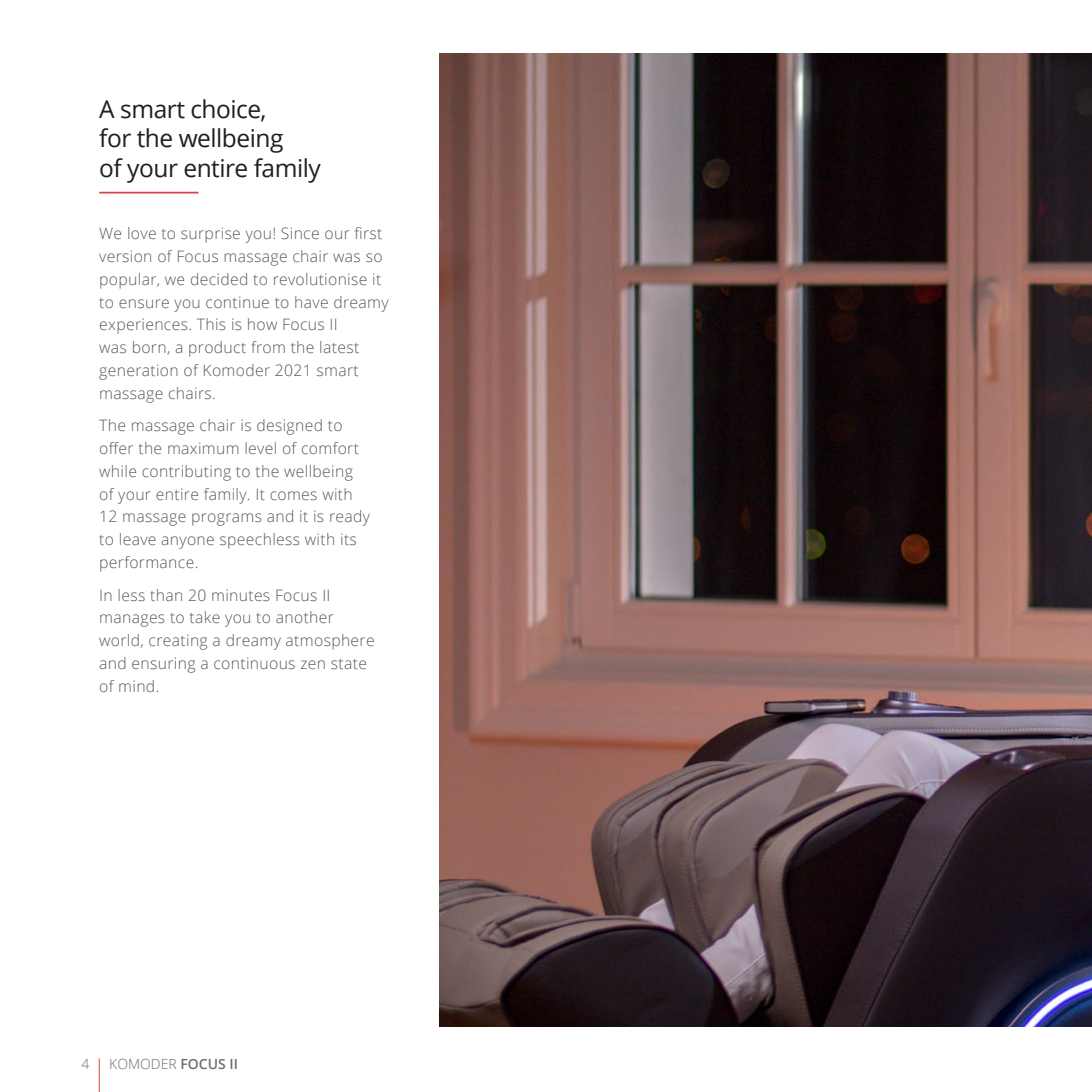
<style>
.page{position:relative;width:1092px;height:1092px;background:#fff}
.page>*{position:absolute;margin:0;border:0;box-sizing:border-box;transform-origin:0 0}
.t1{font:24.5px/29.4px "Open Sans";letter-spacing:-.02em;color:#231f20}
.t2{font:300 15.75px/22.8px "Open Sans";letter-spacing:.02em;color:#57585a}
.t3{font:300 14px "Open Sans";color:#6c6d70}
.s1{font-weight:600}
</style>
<div class="page">
<img style="left:440px;top:53px;width:651px;height:973px">
<hr style="left:99px;top:192px;width:99px;height:1px;background:#db4145">
<hr style="left:99px;top:1058px;width:1px;height:33px;background:#db4145">
<h1 class="t1" style="left:99px;top:94px;width:223px">A smart choice,<br>for the wellbeing<br>of your entire family</h1>
<p class="t2" style="left:99px;top:222px;width:291px">We love to surprise you! Since our first version of Focus massage chair was so popular, we decided to revolutionise it to ensure you continue to have dreamy experiences. This is how Focus II<br>was born, a product from the latest generation of Komoder 2021 smart massage chairs.</p>
<p class="t2" style="left:99px;top:414px;width:272px">The massage chair is designed to offer the maximum level of comfort while contributing to the wellbeing of your entire family. It comes with<br>12 massage programs and it is ready to leave anyone speechless with its performance.</p>
<p class="t2" style="left:99px;top:583px;width:277px">In less than 20 minutes Focus II manages to take you to another world, creating a dreamy atmosphere and ensuring a continuous zen state of mind.</p>
<p class="t3" style="left:81px;top:1054px;width:9px">4</p>
<p class="t3" style="left:109px;top:1054px;width:130px">KOMODER <span class="s1">FOCUS II</span></p>
</div>
